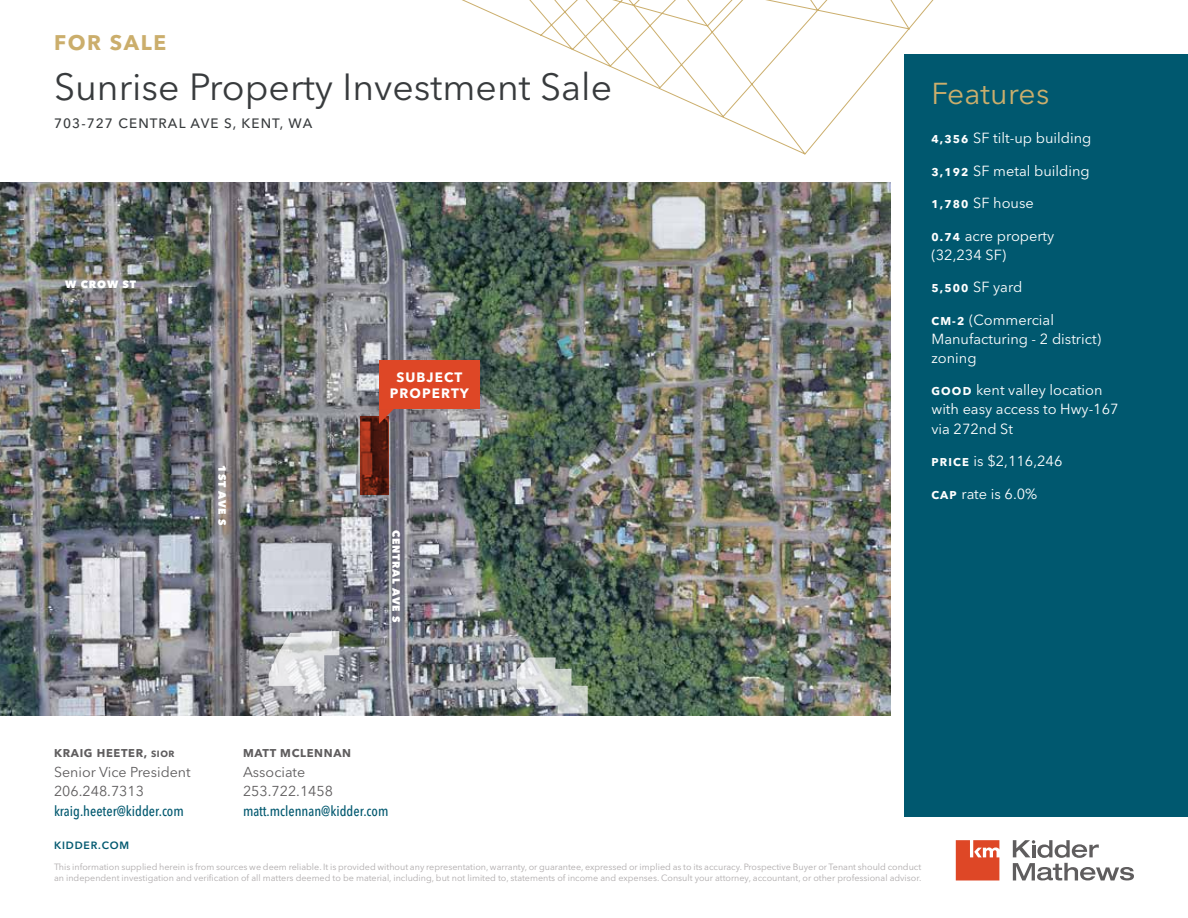
<style>
.page{position:relative;width:1188px;height:918px;background:#fff}
.page>*{position:absolute;margin:0;border:0;box-sizing:border-box;transform-origin:0 0}
.t1{font:37.5px "Avenir Next LT Pro";color:#383b3d}
.t2{font:30px "Avenir Next LT Pro";letter-spacing:.005em;color:#cbae6c}
.t3{font:700 21px "Avenir Next LT Pro";letter-spacing:.08em;color:#cbae6c}
.t4{font:14.55px/19px "Avenir Next LT Pro";color:#fff}
.t5{font:14.25px/19.5px "Avenir Next LT Pro";color:#5f5d5e}
.t6{font:500 condensed 14.25px "Avenir Next LT Pro";color:#00586f}
.t7{font:500 13.5px "Avenir Next LT Pro";letter-spacing:.08em;color:#383b3d}
.t8{font:700 13.5px/16.5px "Avenir Next LT Pro";letter-spacing:.08em;color:#fff;text-align:center}
.t9{font:700 11.25px "Avenir Next LT Pro";letter-spacing:.06em;color:#5f5d5e}
.t10{font:800 10.5px "Avenir Next LT Pro";letter-spacing:.08em;color:#fff}
.t11{font:600 10.5px "Avenir Next LT Pro";letter-spacing:.08em;color:#00586f}
.t12{font:9px/10.8px "Avenir Next LT Pro";color:#afabac}
.s1{font-weight:700;font-size:11.25px}
.s2{font-size:9px}
</style>
<div class="page">
<svg style="left:1013px;top:840px;width:121px;height:41px"></svg>
<svg style="left:956px;top:840px;width:43px;height:41px;background:#e25e41"></svg>
<svg style="left:462px;top:0;width:472px;height:155px"></svg>
<div style="left:904px;top:54px;width:284px;height:763px;background:#00586f"></div>
<img style="left:0;top:182px;width:891px;height:533px">
<svg style="left:269px;top:631px;width:70px;height:63px;background:#cccdcf"></svg>
<svg style="left:517px;top:658px;width:71px;height:55px;background:#adb5b0"></svg>
<svg style="left:360px;top:416px;width:28px;height:79px;background:#682113"></svg>
<svg style="left:379px;top:409px;width:15px;height:15px"></svg>
<div style="left:379px;top:361px;width:100px;height:48px;background:#de4726"></div>
<h3 class="t3" style="left:54px;top:30px;width:114px">FOR SALE</h3>
<h1 class="t1" style="left:54px;top:64px;width:560px">Sunrise Property Investment Sale</h1>
<h3 class="t7" style="left:54px;top:115px;width:260px">703-727 CENTRAL AVE S, KENT, WA</h3>
<p class="t10" style="left:65px;top:277px;width:72px">W CROW ST</p>
<p class="t10" style="left:229px;top:465px;width:61px;rotate:90deg">1ST AVE S</p>
<h3 class="t8" style="left:390px;top:369px;width:80px">SUBJECT<br>PROPERTY</h3>
<p class="t10" style="left:403px;top:530px;width:94px;rotate:90deg">CENTRAL AVE S</p>
<h2 class="t2" style="left:932px;top:75px;width:119px">Features</h2>
<h3 class="t4" style="left:932px;top:128px;width:161px"><span class="s1">4,356</span> SF tilt-up building</h3>
<h3 class="t4" style="left:932px;top:161px;width:160px"><span class="s1">3,192</span> SF metal building</h3>
<h3 class="t4" style="left:932px;top:193px;width:104px"><span class="s1">1,780</span> SF house</h3>
<h3 class="t4" style="left:932px;top:226px;width:124px"><span class="s1">0.74</span> acre property (32,234 SF)</h3>
<h3 class="t4" style="left:932px;top:278px;width:92px"><span class="s1">5,500</span> SF yard</h3>
<h3 class="t4" style="left:932px;top:310px;width:171px"><span class="s1">CM-2</span> (Commercial<br>Manufacturing - 2 district) zoning</h3>
<h3 class="t4" style="left:932px;top:381px;width:189px"><span class="s1">GOOD</span> kent valley location with easy access to Hwy-167 via 272nd St</h3>
<h3 class="t4" style="left:932px;top:451px;width:132px"><span class="s1">PRICE</span> is $2,116,246</h3>
<h3 class="t4" style="left:932px;top:484px;width:107px"><span class="s1">CAP</span> rate is 6.0%</h3>
<p class="t9" style="left:54px;top:747px;width:122px">KRAIG HEETER, <span class="s2">SIOR</span></p>
<h3 class="t5" style="left:54px;top:762px;width:138px">Senior Vice President<br>206.248.7313</h3>
<h3 class="t6" style="left:54px;top:802px;width:131px">kraig.heeter@kidder.com</h3>
<p class="t11" style="left:54px;top:839px;width:77px">KIDDER.COM</p>
<p class="t9" style="left:243px;top:747px;width:110px">MATT MCLENNAN</p>
<h3 class="t5" style="left:243px;top:762px;width:92px">Associate<br>253.722.1458</h3>
<h3 class="t6" style="left:243px;top:802px;width:147px">matt.mclennan@kidder.com</h3>
<p class="t12" style="left:54px;top:861px;width:869px">This information supplied herein is from sources we deem reliable. It is provided without any representation, warranty, or guarantee, expressed or implied as to its accuracy. Prospective Buyer or Tenant should conduct an independent investigation and verification of all matters deemed to be material, including, but not limited to, statements of income and expenses. Consult your attorney, accountant, or other professional advisor.</p>
</div>
